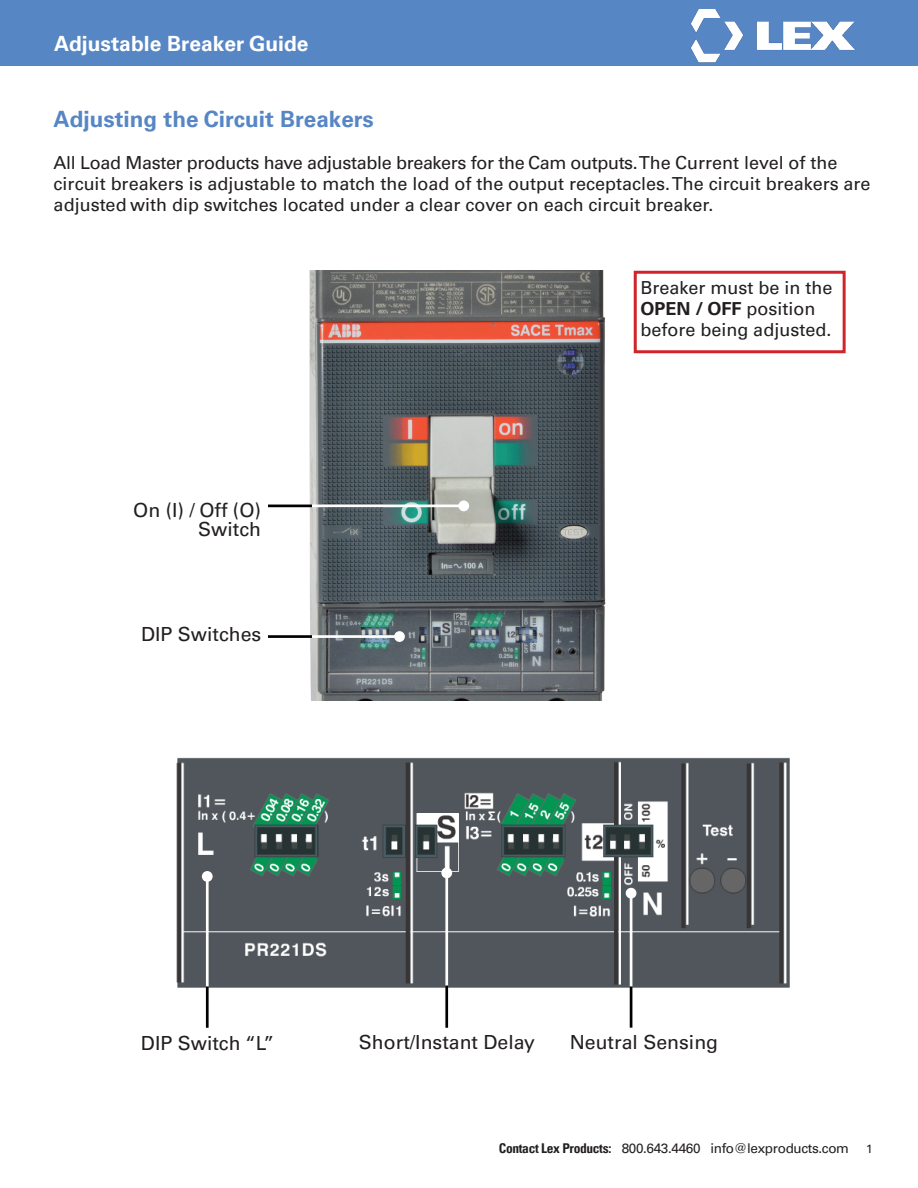
<style>
.page{position:relative;width:918px;height:1188px;background:#fff}
.page>*{position:absolute;margin:0;border:0;box-sizing:border-box;transform-origin:0 0}
.t1{font:700 22.5px "Univers";color:#5786c5}
.t2{font:700 21px "Univers";color:#fff}
.t3{font:19.5px/19.5px "Univers";color:#231f20;text-align:right}
.Copy{font:18px/21px "Univers";color:#231f20}
.t4{font:13.5px "Univers";letter-spacing:-.025em;color:#231f20}
.t5{font:12px "Univers";color:#231f20}
.s1{font-weight:700}
.s2{font-weight:700;font-stretch:condensed}
</style>
<div class="page">
<div style="left:0;top:0;width:918px;height:66px;background:#5786c5"></div>
<img style="left:176px;top:757px;width:614px;height:232px">
<img style="left:294px;top:270px;width:312px;height:430px">
<hr style="left:311px;top:505px;width:153px;height:2px;background:#fff">
<div style="left:458px;top:500px;width:11px;height:11px;background:#fff;border-radius:50%"></div>
<hr style="left:226px;top:505px;width:86px;height:2px;background:#000">
<div style="left:76px;top:492px;width:192px;height:54px;background:#fff"></div>
<hr style="left:311px;top:635px;width:89px;height:3px;background:#fff">
<div style="left:394px;top:631px;width:11px;height:11px;background:#fff;border-radius:50%"></div>
<hr style="left:226px;top:635px;width:86px;height:3px;background:#000">
<hr style="left:206px;top:876px;width:3px;height:111px;background:#fff">
<div style="left:202px;top:871px;width:11px;height:11px;background:#fff;border-radius:50%"></div>
<hr style="left:206px;top:987px;width:3px;height:41px;background:#000">
<hr style="left:445px;top:873px;width:3px;height:114px;background:#fff">
<div style="left:441px;top:868px;width:11px;height:10px;background:#fff;border-radius:50%"></div>
<hr style="left:445px;top:986px;width:3px;height:42px;background:#000">
<hr style="left:630px;top:893px;width:2px;height:94px;background:#fff">
<div style="left:626px;top:888px;width:10px;height:11px;background:#fff;border-radius:50%"></div>
<hr style="left:630px;top:987px;width:2px;height:41px;background:#000">
<div style="left:76px;top:612px;width:192px;height:45px;background:#fff"></div>
<img style="left:690px;top:9px;width:165px;height:54px">
<div style="left:634px;top:271px;width:212px;height:82px;border:3px solid #d1232a"></div>
<p class="t2" style="left:54px;top:32px;width:256px">Adjustable Breaker Guide</p>
<p class="t1" style="left:54px;top:106px;width:322px">Adjusting the Circuit Breakers</p>
<p class="Copy" style="left:54px;top:152px;width:818px">All Load Master products have adjustable breakers for the Cam outputs. The Current level of the circuit breakers is adjustable to match the load of the output receptacles. The circuit breakers are adjusted with dip switches located under a clear cover on each circuit breaker.</p>
<p class="t3" style="left:133px;top:500px;width:129px">On (I) / Off (O)<br>Switch</p>
<p class="t3" style="left:141px;top:625px;width:122px">DIP Switches</p>
<p class="Copy" style="left:640px;top:277px;width:194px">Breaker must be in the<br><span class="s1">OPEN / OFF</span> position before being adjusted.</p>
<p class="t3" style="left:141px;top:1033px;width:135px">DIP Switch “L”</p>
<p class="t3" style="left:359px;top:1033px;width:178px">Short/Instant Delay</p>
<p class="t3" style="left:570px;top:1032px;width:150px">Neutral Sensing</p>
<p class="t4" style="left:499px;top:1140px;width:352px"><span class="s2">Contact Lex Products:</span> 800.643.4460 info@lexproducts.com</p>
<p class="t5" style="left:866px;top:1142px;width:8px">1</p>
</div>
